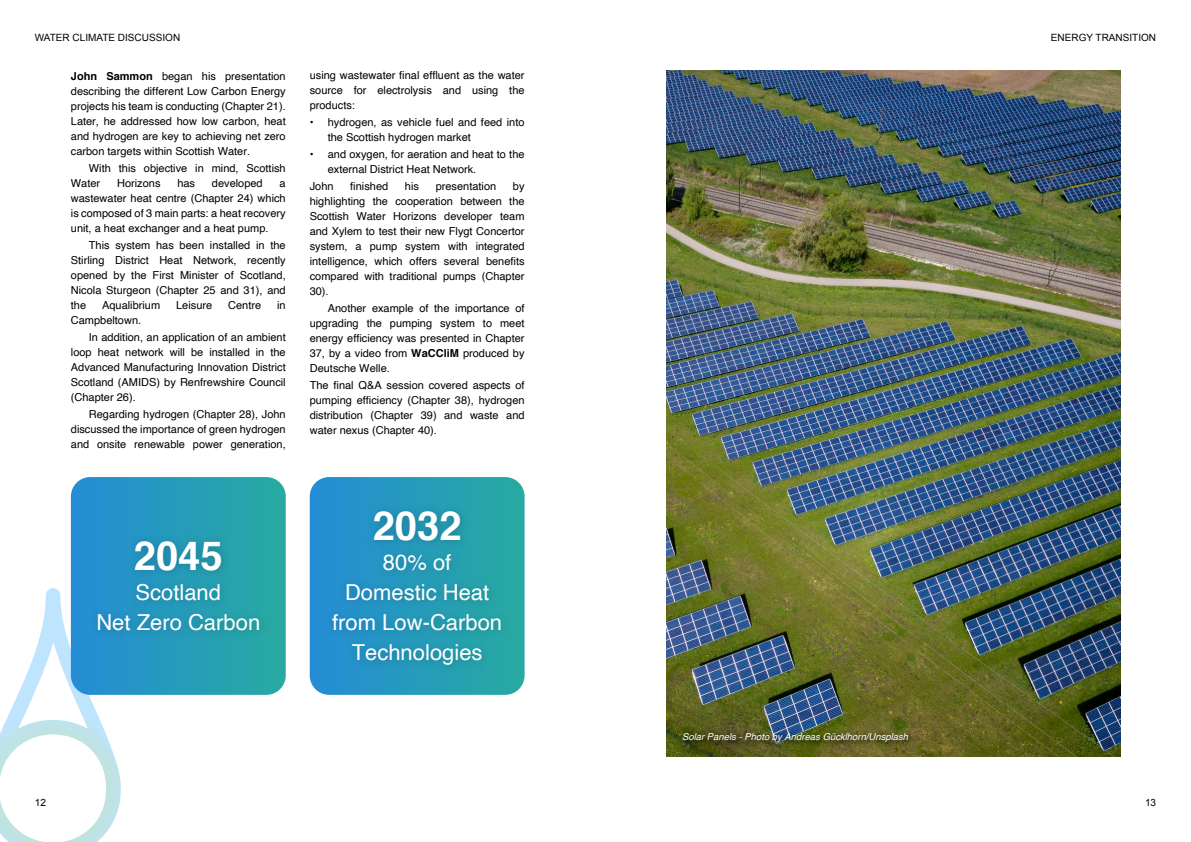
<style>
.page{position:relative;width:1191px;height:842px;background:#fff}
.page>*{position:absolute;margin:0;border:0;box-sizing:border-box;transform-origin:0 0}
.t1{font:700 40px "Helvetica";color:#fff}
.t2{font:22px/30px "Helvetica";color:#fff;text-align:center}
.t3{font:11px/15px "Helvetica";color:#000;text-align:justify}
.t4{font:10px "Arial";color:#000}
.t5{font:italic 9.5px "Helvetica";color:#fff}
.s1{font-weight:700}
</style>
<div class="page">
<svg style="left:0;top:588px;width:121px;height:254px"></svg>
<img style="left:666px;top:71px;width:454px;height:686px">
<img style="left:679px;top:729px;width:238px;height:21px">
<div style="left:71px;top:477px;width:215px;height:218px;background:linear-gradient(to right,#248cd6,#28aaa0);border-radius:19px"></div>
<img style="left:90px;top:534px;width:178px;height:106px">
<div style="left:310px;top:477px;width:214px;height:218px;background:linear-gradient(to right,#248cd6,#27aaa1);border-radius:19px"></div>
<img style="left:325px;top:504px;width:185px;height:170px">
<p class="t4" style="left:35px;top:34px;width:147px">WATER CLIMATE DISCUSSION</p>
<p class="t3" style="left:71px;top:69px;width:216px"><span class="s1">John Sammon</span> began his presentation describing the different Low Carbon Energy projects his team is conducting (Chapter 21).<br>Later, he addressed how low carbon, heat and hydrogen are key to achieving net zero carbon targets within Scottish Water.</p>
<p class="t3" style="left:71px;top:161px;width:216px;text-indent:18px">With this objective in mind, Scottish<br>Water</p>
<p class="t3" style="left:117px;top:176px;width:45px">Horizons</p>
<p class="t3" style="left:177px;top:176px;width:19px">has</p>
<p class="t3" style="left:212px;top:176px;width:52px">developed</p>
<p class="t3" style="left:71px;top:176px;width:216px;text-indent:209px">a wastewater heat centre (Chapter 24) which is composed of 3 main parts: a heat recovery unit, a heat exchanger and a heat pump.</p>
<p class="t3" style="left:71px;top:238px;width:216px;text-indent:18px">This system has been installed in the Stirling District Heat Network, recently opened by the First Minister of Scotland, Nicola Sturgeon (Chapter 25 and 31), and the</p>
<p class="t3" style="left:102px;top:298px;width:60px">Aqualibrium</p>
<p class="t3" style="left:176px;top:298px;width:38px">Leisure</p>
<p class="t3" style="left:228px;top:298px;width:35px">Centre</p>
<p class="t3" style="left:277px;top:298px;width:10px">in</p>
<p class="t3" style="left:89px;top:312px;width:198px;line-height:17px;text-indent:-18px">Campbeltown.<br>In addition, an application of an ambient</p>
<p class="t3" style="left:71px;top:345px;width:216px">loop heat network will be installed in the Advanced Manufacturing Innovation District Scotland (AMIDS) by Renfrewshire Council (Chapter 26).</p>
<p class="t3" style="left:71px;top:407px;width:216px;text-indent:18px">Regarding hydrogen (Chapter 28), John discussed the importance of green hydrogen and onsite renewable power generation,</p>
<p class="t3" style="left:310px;top:68px;width:216px">using wastewater final effluent as the water source for electrolysis and using the products:</p>
<p class="t3" style="left:328px;top:115px;width:198px;text-indent:-18px">• hydrogen, as vehicle fuel and feed into the Scottish hydrogen market</p>
<p class="t3" style="left:328px;top:147px;width:198px;text-indent:-18px">• and oxygen, for aeration and heat to the external District Heat Network.</p>
<p class="t3" style="left:310px;top:179px;width:25px">John</p>
<p class="t3" style="left:350px;top:179px;width:39px">finished</p>
<p class="t3" style="left:405px;top:179px;width:16px">his</p>
<p class="t3" style="left:436px;top:179px;width:62px">presentation</p>
<p class="t3" style="left:310px;top:179px;width:216px;text-indent:203px">by highlighting the cooperation between the Scottish Water Horizons developer team and Xylem to test their new Flygt Concertor system, a pump system with integrated intelligence, which offers several benefits compared with traditional pumps (Chapter 30).</p>
<p class="t3" style="left:310px;top:301px;width:216px;text-indent:18px">Another example of the importance of upgrading the pumping system to meet energy efficiency was presented in Chapter 37, by a video from <span class="s1">WaCCliM</span> produced by Deutsche Welle.</p>
<p class="t3" style="left:310px;top:378px;width:216px">The final Q&amp;A session covered aspects of pumping efficiency (Chapter 38), hydrogen distribution (Chapter 39) and waste and water nexus (Chapter 40).</p>
<h1 class="t1" style="left:134px;top:540px;width:90px">2045</h1>
<h2 class="t2" style="left:96px;top:579px;width:165px">Scotland<br>Net Zero Carbon</h2>
<h1 class="t1" style="left:373px;top:510px;width:90px">2032</h1>
<h2 class="t2" style="left:332px;top:549px;width:171px">80% of<br>Domestic Heat from Low-Carbon<br>Technologies</h2>
<p class="t4" style="left:1051px;top:34px;width:107px">ENERGY TRANSITION</p>
<p class="t5" style="left:682px;top:733px;width:228px">Solar Panels - Photo by Andreas Gücklhorn/Unsplash</p>
<p class="t4" style="left:35px;top:798px;width:13px">12</p>
<p class="t4" style="left:1145px;top:798px;width:13px">13</p>
</div>
